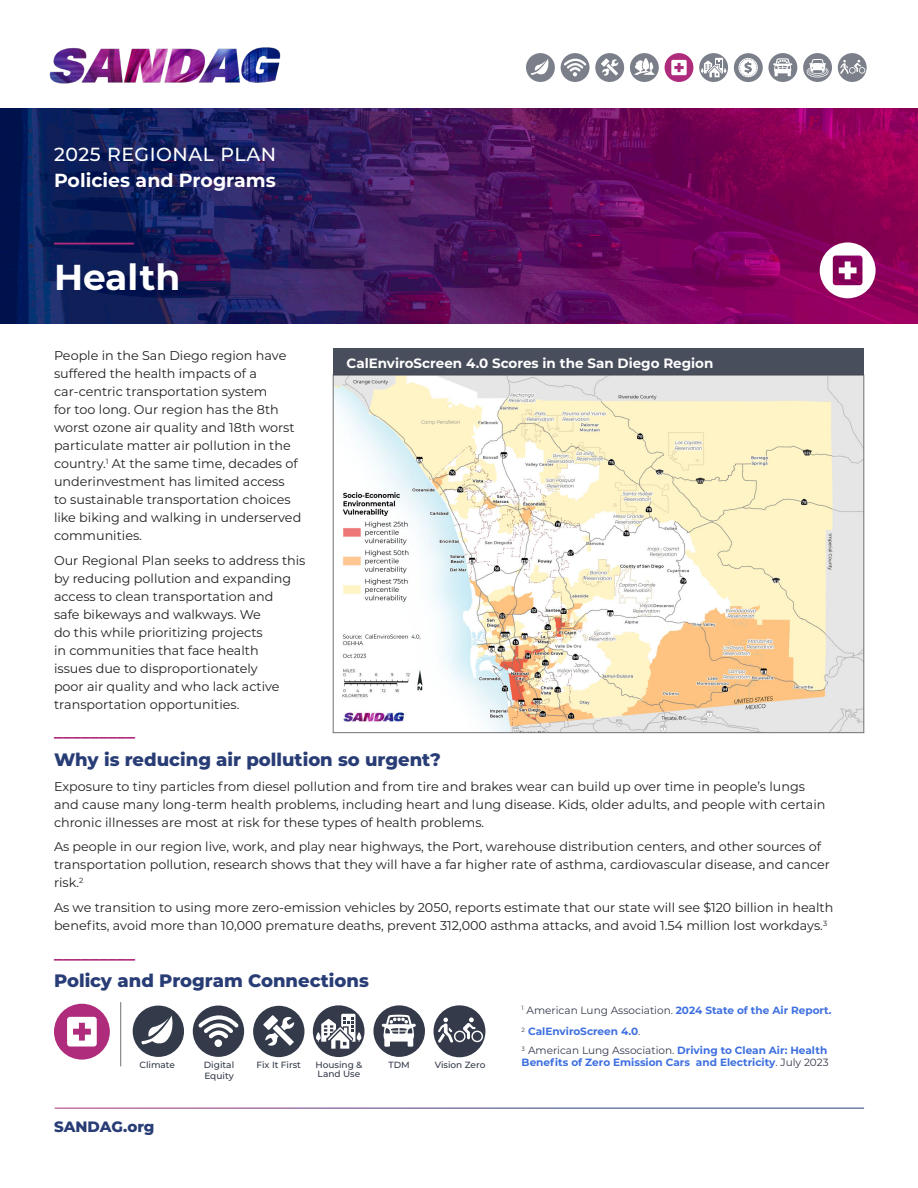
<style>
.page{position:relative;width:918px;height:1188px;background:#fff}
.page>*{position:absolute;margin:0;border:0;box-sizing:border-box;transform-origin:0 0}
.t1{font:700 36px "Montserrat";color:#fff}
.t2{font:700 18.9px "Montserrat";color:#fff}
.t3{font:500 18.9px "Montserrat";letter-spacing:.03em;color:#fff}
.t4{font:800 18px "Montserrat";color:#283c75}
.t5{font:700 18px "Montserrat";color:#af2b7c}
.t6{font:800 15px "Montserrat";color:#283c75}
.t7{font:700 13.5px "Montserrat";color:#fff}
.t8{font:12.75px/18px "Montserrat";color:#231f20}
.t9{font:700 10.5px/21.8px "Montserrat";color:#3e6fe0}
.t10{font:500 9px/10.8px "Montserrat";color:#343a4a}
.s1{font-weight:400;color:#343a4a}
</style>
<div class="page">
<img style="left:0;top:108px;width:918px;height:216px">
<img style="left:49px;top:47px;width:232px;height:37px">
<hr style="left:54px;top:243px;width:80px;height:2px;background:#af2b7c">
<svg style="left:526px;top:53px;width:29px;height:29px"></svg>
<svg style="left:665px;top:53px;width:28px;height:29px"></svg>
<svg style="left:630px;top:53px;width:29px;height:29px"></svg>
<svg style="left:838px;top:53px;width:29px;height:29px"></svg>
<svg style="left:803px;top:53px;width:29px;height:29px"></svg>
<svg style="left:561px;top:53px;width:63px;height:29px"></svg>
<svg style="left:734px;top:53px;width:63px;height:29px"></svg>
<svg style="left:699px;top:53px;width:29px;height:29px"></svg>
<svg style="left:820px;top:242px;width:56px;height:56px"></svg>
<hr style="left:120px;top:1002px;width:1px;height:64px;background:#717074">
<svg style="left:133px;top:1006px;width:51px;height:51px"></svg>
<svg style="left:193px;top:1006px;width:51px;height:51px"></svg>
<svg style="left:54px;top:1004px;width:56px;height:56px"></svg>
<svg style="left:434px;top:1005px;width:51px;height:52px"></svg>
<svg style="left:253px;top:1006px;width:51px;height:51px"></svg>
<svg style="left:313px;top:1005px;width:52px;height:52px"></svg>
<svg style="left:373px;top:1005px;width:52px;height:52px"></svg>
<img style="left:335px;top:377px;width:527px;height:354px">
<div style="left:333px;top:348px;width:531px;height:27px;background:#484e5c"></div>
<h2 class="t3" style="left:54px;top:141px;width:224px">2025 REGIONAL PLAN</h2>
<h2 class="t2" style="left:54px;top:166px;width:223px">Policies and Programs</h2>
<h1 class="t1" style="left:54px;top:251px;width:128px">Health</h1>
<p class="t8" style="left:54px;top:346px;width:249px">People in the San Diego region have suffered the health impacts of a car-centric transportation system<br>for too long. Our region has the 8th worst ozone air quality and 18th worst particulate matter air pollution in the country.<sup>1</sup> At the same time, decades of underinvestment has limited access<br>to sustainable transportation choices like biking and walking in underserved communities.</p>
<p class="t8" style="left:54px;top:551px;width:253px">Our Regional Plan seeks to address this by reducing pollution and expanding access to clean transportation and<br>safe bikeways and walkways. We<br>do this while prioritizing projects<br>in communities that face health<br>issues due to disproportionately<br>poor air quality and who lack active transportation opportunities.</p>
<h3 class="t5" style="left:54px;top:718px;width:82px">_________</h3>
<h3 class="t4" style="left:54px;top:746px;width:388px">Why is reducing air pollution so urgent?</h3>
<p class="t8" style="left:54px;top:777px;width:773px">Exposure to tiny particles from diesel pollution and from tire and brakes wear can build up over time in people’s lungs and cause many long-term health problems, including heart and lung disease. Kids, older adults, and people with certain chronic illnesses are most at risk for these types of health problems.</p>
<p class="t8" style="left:54px;top:837px;width:777px">As people in our region live, work, and play near highways, the Port, warehouse distribution centers, and other sources of transportation pollution, research shows that they will have a far higher rate of asthma, cardiovascular disease, and cancer risk.<sup>2</sup></p>
<p class="t8" style="left:54px;top:898px;width:781px">As we transition to using more zero-emission vehicles by 2050, reports estimate that our state will see $120 billion in health benefits, avoid more than 10,000 premature deaths, prevent 312,000 asthma attacks, and avoid 1.54 million lost workdays.<sup>3</sup></p>
<p class="t7" style="left:346px;top:354px;width:368px">CalEnviroScreen 4.0 Scores in the San Diego Region</p>
<h3 class="t5" style="left:54px;top:940px;width:82px">_________</h3>
<h3 class="t4" style="left:54px;top:967px;width:316px">Policy and Program Connections</h3>
<p class="t10" style="left:140px;top:1059px;width:37px">Climate</p>
<p class="t10" style="left:204px;top:1059px;width:32px">Digital<br>Equity</p>
<p class="t10" style="left:257px;top:1059px;width:46px">Fix It First</p>
<p class="t10" style="left:315px;top:1059px;width:49px">Housing &amp;</p>
<p class="t10" style="left:388px;top:1059px;width:23px">TDM</p>
<p class="t10" style="left:435px;top:1059px;width:52px">Vision Zero</p>
<p class="t10" style="left:318px;top:1068px;width:44px">Land Use</p>
<p class="t6" style="left:54px;top:1116px;width:102px">SANDAG.org</p>
<p class="t9" style="left:522px;top:999px;width:312px"><sup>1</sup> <span class="s1">American Lung Association.</span> 2024 State of the Air Report.<br><sup>2</sup> CalEnviroScreen 4.0<span class="s1">.</span></p>
<p class="t9" style="left:522px;top:1044px;width:309px;line-height:12px"><sup>3</sup> <span class="s1">American Lung Association.</span> Driving to Clean Air: Health<br>Benefits of Zero Emission Cars and Electricity<span class="s1">. July 2023</span></p>
</div>
